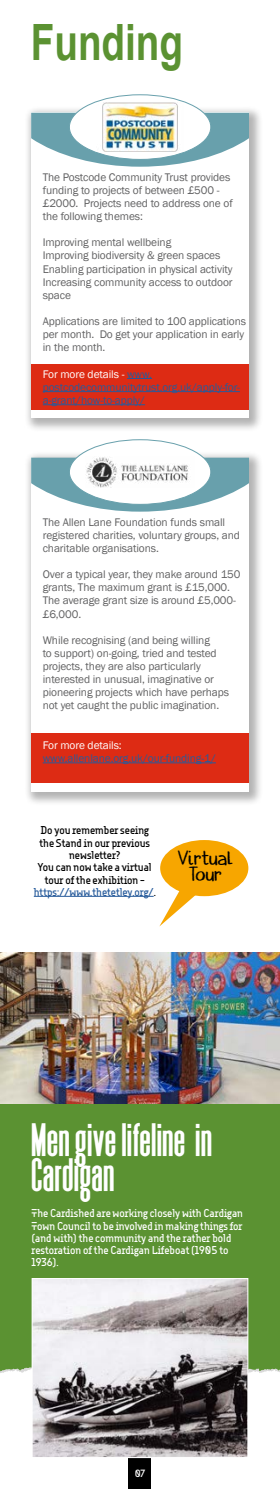
<style>
.page{position:relative;width:280px;height:1489px;background:#fff}
.page>*{position:absolute;margin:0;border:0;box-sizing:border-box;transform-origin:0 0}
.t1{font:700 50.05px "Arial";color:#5b9232;scale:.77 1}
.t2{font:43.75px/35px "Heathergreen";letter-spacing:.02em;color:#fff}
.t3{font:18.38px/15.8px "DK Borrowdale";letter-spacing:-.02em;color:#000;text-align:center}
.t4{font:11.38px/13.1px "Franklin Gothic";letter-spacing:-.01em;color:#616162}
.t5{font:11.38px/12.2px "Accuratist";color:#fff}
.t6{font:11.38px/12.2px "Accuratist";color:#000;text-align:center}
.t7{font:11.38px/13.1px "Franklin Gothic";letter-spacing:-.01em;color:#275b9b}
.t8{font:11.38px "Franklin Gothic";letter-spacing:-.01em;color:#fff}
.t9{font:10.5px "Accuratist";color:#fff}
.s1{color:#fff}
.s2{color:#275b9b}
</style>
<div class="page">
<div style="left:128px;top:1457px;width:23px;height:31px;background:#000"></div>
<div style="left:24px;top:450px;width:239px;height:356px;background:#000;opacity:.3"></div>
<div style="left:31px;top:457px;width:217px;height:334px;background:#fff"></div>
<svg style="left:31px;top:457px;width:217px;height:54px"></svg>
<div style="left:31px;top:733px;width:217px;height:50px;background:#dd2b14"></div>
<hr style="left:43px;top:762px;width:172px;height:1px;background:#275b9b">
<div style="left:69px;top:439px;width:141px;height:65px;background:#fff;border-radius:50%"></div>
<img style="left:86px;top:457px;width:102px;height:31px">
<div style="left:24px;top:105px;width:239px;height:328px;background:#000;opacity:.3"></div>
<div style="left:31px;top:113px;width:217px;height:305px;background:#fff"></div>
<svg style="left:31px;top:113px;width:217px;height:54px"></svg>
<div style="left:31px;top:364px;width:217px;height:45px;background:#dd2b14"></div>
<svg style="left:127px;top:378px;width:25px;height:1px"></svg>
<hr style="left:43px;top:391px;width:196px;height:1px;background:#275b9b">
<hr style="left:43px;top:404px;width:102px;height:1px;background:#275b9b">
<div style="left:69px;top:95px;width:141px;height:64px;background:#fff;border-radius:50%"></div>
<img style="left:102px;top:103px;width:76px;height:49px">
<img style="left:0;top:952px;width:279px;height:152px">
<div style="left:0;top:1104px;width:279px;height:275px;background:#5b9232"></div>
<svg style="left:0;top:1366px;width:279px;height:13px"></svg>
<img style="left:34px;top:1279px;width:212px;height:176px">
<div style="left:32px;top:1277px;width:216px;height:180px;border:1px solid #fff"></div>
<hr style="left:34px;top:896px;width:119px;height:1px;background:#275b9b">
<div style="left:160px;top:840px;width:88px;height:56px;background:#f7a600;border-radius:50%"></div>
<svg style="left:159px;top:888px;width:42px;height:38px"></svg>
<h1 class="t1" style="left:31px;top:7px;width:199px">Funding</h1>
<p class="t4" style="left:43px;top:170px;width:191px">The Postcode Community Trust provides funding to projects of between £500 - £2000. Projects need to address one of the following themes:</p>
<p class="t4" style="left:43px;top:236px;width:191px">Improving mental wellbeing<br>Improving biodiversity &amp; green spaces<br>Enabling participation in physical activity<br>Increasing community access to outdoor space</p>
<p class="t4" style="left:43px;top:315px;width:204px">Applications are limited to 100 applications per month. Do get your application in early in the month.</p>
<p class="t7" style="left:43px;top:367px;width:198px"><span class="s1">For more details -</span> www. postcodecommunitytrust.org.uk/apply-for&shy;a-grant/how-to-apply/</p>
<p class="t4" style="left:43px;top:515px;width:198px">The Allen Lane Foundation funds small registered charities, voluntary groups, and charitable organisations.</p>
<p class="t4" style="left:43px;top:568px;width:199px">Over a typical year, they make around 150 grants, The maximum grant is £15,000.<br>The average grant size is around £5,000- £6,000.</p>
<p class="t4" style="left:43px;top:633px;width:187px">While recognising (and being willing<br>to support) on-going, tried and tested projects, they are also particularly interested in unusual, imaginative or pioneering projects which have perhaps not yet caught the public imagination.</p>
<p class="t8" style="left:43px;top:738px;width:80px">For more details:</p>
<p class="t7" style="left:43px;top:752px;width:174px">www.allenlane.org.uk/our-funding-1/</p>
<p class="t6" style="left:34px;top:824px;width:123px">Do you remember seeing the Stand in our previous newsletter?<br>You can now take a virtual tour of the exhibition - <span class="s2">https://www.thetetley.org/</span>.</p>
<h3 class="t3" style="left:177px;top:850px;width:57px">Virtual<br>Tour</h3>
<h2 class="t2" style="left:32px;top:1117px;width:181px">Men give lifeline in<br>Cardigan</h2>
<p class="t5" style="left:32px;top:1207px;width:212px">The Cardished are working closely with Cardigan Town Council to be involved in making things for (and with) the community and the rather bold restoration of the Cardigan Lifeboat (1905 to 1936).</p>
<p class="t9" style="left:134px;top:1466px;width:12px">07</p>
</div>
